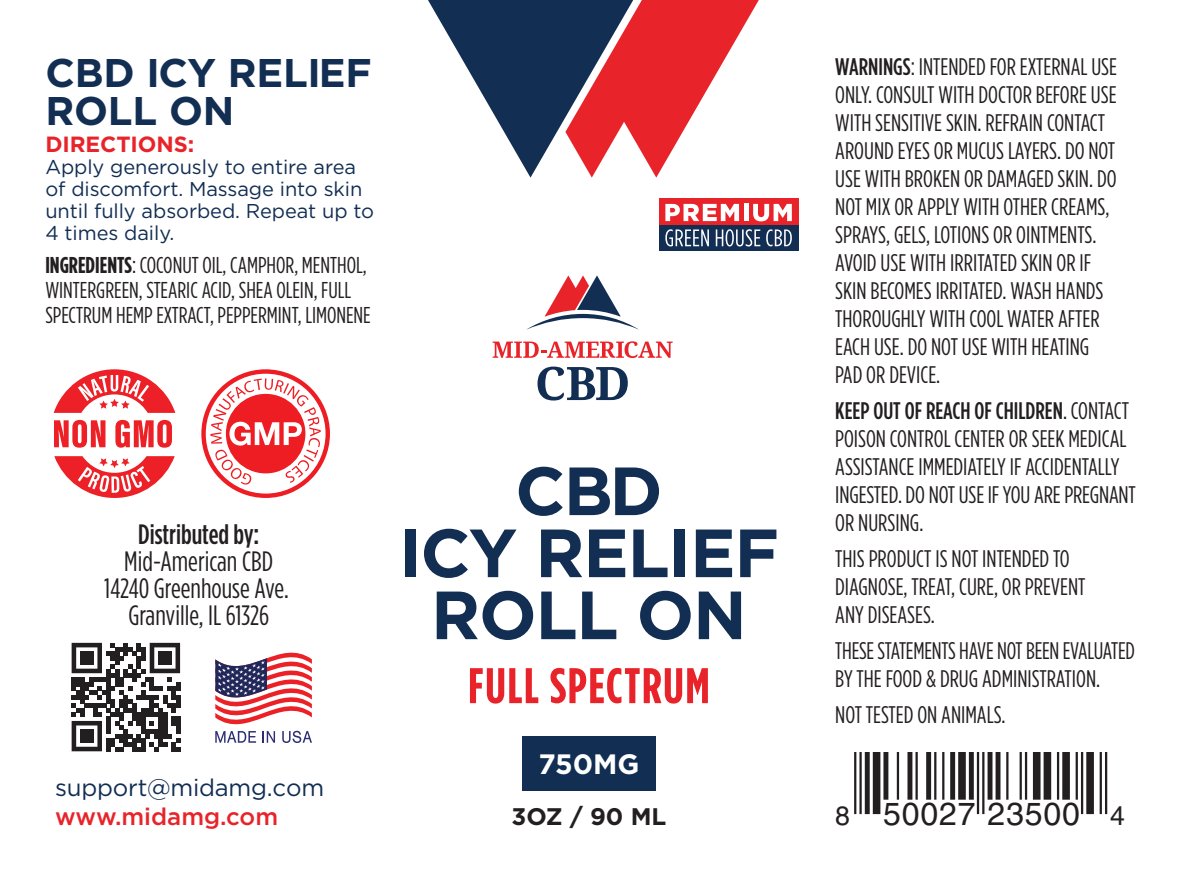
<style>
.page{position:relative;width:1181px;height:893px;background:#fff}
.page>*{position:absolute;margin:0;border:0;box-sizing:border-box;transform-origin:0 0}
.t1{font:700 68px/62px "Gotham";letter-spacing:-.02em;color:#122e53;text-align:center}
.t2{font:700 50px "Gotham Condensed";letter-spacing:.03em;color:#e8242a}
.t3{font:700 40px/37.2px "Gotham";letter-spacing:-.005em;color:#122e53}
.t4{font:32px "Helvetica";letter-spacing:.025em;color:#231f20}
.t5{font:28px/27.2px "Gotham Condensed";color:#231f20;text-align:center}
.t6{font:500 28px "Gotham Condensed";color:#231f20}
.t7{font:700 28px "Gotham";color:#fff}
.t8{font:24px/28px "Gotham Condensed";color:#231f20}
.t9{font:24px "Gotham";letter-spacing:-.01em;color:#122e53}
.t10{font:500 24px "Gotham";color:#e8242a}
.t11{font:700 24px "Gotham";color:#231f20}
.t12{font:22.8px/25.2px "Gotham Condensed";color:#231f20}
.t13{font:700 22px "Gotham";letter-spacing:-.005em;color:#e8242a}
.t14{font:20px/22px "Gotham";letter-spacing:-.005em;color:#122e53}
.s1{font-weight:700}
.s2{font-weight:500}
.s3{font-size:26.8px}
</style>
<div class="page">
<svg style="left:428px;top:0;width:331px;height:178px"></svg>
<svg style="left:537px;top:367px;width:91px;height:33px"></svg>
<svg style="left:526px;top:275px;width:113px;height:55px"></svg>
<svg style="left:493px;top:341px;width:180px;height:17px"></svg>
<div style="left:522px;top:736px;width:134px;height:55px;background:#122e53"></div>
<div style="left:659px;top:198px;width:139px;height:27px;background:#e8242a"></div>
<div style="left:659px;top:225px;width:139px;height:25px;background:#122e53"></div>
<svg style="left:665px;top:204px;width:74px;height:17px"></svg>
<hr style="left:744px;top:204px;width:4px;height:17px;background:#fff">
<svg style="left:753px;top:204px;width:39px;height:17px"></svg>
<svg style="left:665px;top:229px;width:44px;height:17px"></svg>
<svg style="left:716px;top:229px;width:44px;height:17px"></svg>
<svg style="left:766px;top:229px;width:26px;height:17px"></svg>
<svg style="left:71px;top:642px;width:110px;height:110px"></svg>
<svg style="left:72px;top:643px;width:108px;height:108px"></svg>
<div style="left:80px;top:651px;width:13px;height:13px;background:#231f20"></div>
<div style="left:158px;top:651px;width:13px;height:13px;background:#231f20"></div>
<div style="left:80px;top:729px;width:13px;height:13px;background:#231f20"></div>
<svg style="left:215px;top:652px;width:97px;height:91px"></svg>
<svg style="left:201px;top:369px;width:129px;height:129px"></svg>
<svg style="left:54px;top:420px;width:51px;height:28px"></svg>
<svg style="left:115px;top:420px;width:57px;height:28px"></svg>
<svg style="left:54px;top:369px;width:121px;height:44px"></svg>
<svg style="left:54px;top:456px;width:121px;height:42px"></svg>
<hr style="left:854px;top:752px;width:2px;height:62px;background:#231f20">
<hr style="left:859px;top:752px;width:3px;height:62px;background:#231f20">
<div style="left:865px;top:752px;width:5px;height:62px;background:#231f20"></div>
<div style="left:873px;top:752px;width:7px;height:62px;background:#231f20"></div>
<div style="left:883px;top:752px;width:5px;height:48px;background:#231f20"></div>
<hr style="left:897px;top:752px;width:2px;height:48px;background:#231f20">
<div style="left:907px;top:752px;width:5px;height:48px;background:#231f20"></div>
<hr style="left:915px;top:752px;width:3px;height:48px;background:#231f20">
<div style="left:926px;top:752px;width:5px;height:48px;background:#231f20"></div>
<hr style="left:934px;top:752px;width:2px;height:48px;background:#231f20">
<hr style="left:942px;top:752px;width:2px;height:48px;background:#231f20">
<div style="left:950px;top:752px;width:5px;height:48px;background:#231f20"></div>
<div style="left:958px;top:752px;width:8px;height:48px;background:#231f20"></div>
<div style="left:969px;top:752px;width:5px;height:48px;background:#231f20"></div>
<hr style="left:977px;top:752px;width:2px;height:62px;background:#231f20">
<hr style="left:982px;top:752px;width:2px;height:62px;background:#231f20">
<div style="left:987px;top:752px;width:5px;height:48px;background:#231f20"></div>
<div style="left:995px;top:752px;width:5px;height:48px;background:#231f20"></div>
<hr style="left:1006px;top:752px;width:2px;height:48px;background:#231f20">
<hr style="left:1019px;top:752px;width:3px;height:48px;background:#231f20">
<hr style="left:1025px;top:752px;width:2px;height:48px;background:#231f20">
<div style="left:1033px;top:752px;width:7px;height:48px;background:#231f20"></div>
<div style="left:1043px;top:752px;width:8px;height:48px;background:#231f20"></div>
<hr style="left:1057px;top:752px;width:2px;height:48px;background:#231f20">
<div style="left:1062px;top:752px;width:8px;height:48px;background:#231f20"></div>
<hr style="left:1075px;top:752px;width:3px;height:48px;background:#231f20">
<hr style="left:1081px;top:752px;width:2px;height:62px;background:#231f20">
<div style="left:1086px;top:752px;width:8px;height:62px;background:#231f20"></div>
<hr style="left:1099px;top:752px;width:3px;height:62px;background:#231f20">
<hr style="left:1105px;top:752px;width:2px;height:62px;background:#231f20">
<h3 class="t3" style="left:45px;top:54px;width:328px">CBD ICY RELIEF<br>ROLL ON</h3>
<p class="t13" style="left:45px;top:129px;width:150px">DIRECTIONS:</p>
<p class="t14" style="left:45px;top:155px;width:330px">Apply generously to entire area of discomfort. Massage into skin until fully absorbed. Repeat up to<br>4 times daily.</p>
<p class="t12" style="left:45px;top:252px;width:327px"><span class="s1">INGREDIENTS</span>: COCONUT OIL, CAMPHOR, MENTHOL,<br>WINTERGREEN, STEARIC ACID, SHEA OLEIN, FULL<br>SPECTRUM HEMP EXTRACT, PEPPERMINT, LIMONENE</p>
<p class="t6" style="left:138px;top:518px;width:123px">Distributed by:</p>
<p class="t5" style="left:104px;top:547px;width:186px">Mid-American CBD<br>14240 Greenhouse Ave.<br>Granville, IL 61326</p>
<p class="t9" style="left:55px;top:772px;width:271px">support@midamg.com</p>
<p class="t10" style="left:55px;top:800px;width:224px">www.midamg.com</p>
<h1 class="t1" style="left:399px;top:460px;width:382px">CBD<br>ICY RELIEF<br>ROLL ON</h1>
<h2 class="t2" style="left:468px;top:656px;width:243px">FULL SPECTRUM</h2>
<p class="t7" style="left:538px;top:746px;width:102px">750MG</p>
<p class="t11" style="left:511px;top:800px;width:156px">3OZ / 90 ML</p>
<p class="t8" style="left:835px;top:53px;width:283px"><span class="s2">WARNINGS</span>: INTENDED FOR EXTERNAL USE ONLY. CONSULT WITH DOCTOR BEFORE USE WITH SENSITIVE SKIN. REFRAIN CONTACT AROUND EYES OR MUCUS LAYERS. DO NOT USE WITH BROKEN OR DAMAGED SKIN. DO NOT MIX OR APPLY WITH OTHER CREAMS, SPRAYS, GELS, LOTIONS OR OINTMENTS.<br>AVOID USE WITH IRRITATED SKIN OR IF SKIN BECOMES IRRITATED. WASH HANDS THOROUGHLY WITH COOL WATER AFTER EACH USE. DO NOT USE WITH HEATING PAD OR DEVICE.</p>
<p class="t8" style="left:835px;top:397px;width:302px"><span class="s2">KEEP OUT OF REACH OF CHILDREN</span>. CONTACT POISON CONTROL CENTER OR SEEK MEDICAL ASSISTANCE IMMEDIATELY IF ACCIDENTALLY INGESTED. DO NOT USE IF YOU ARE PREGNANT OR NURSING.</p>
<p class="t8" style="left:835px;top:545px;width:252px">THIS PRODUCT IS NOT INTENDED TO<br>DIAGNOSE, TREAT, CURE, OR PREVENT<br>ANY DISEASES.</p>
<p class="t8" style="left:835px;top:637px;width:301px">THESE STATEMENTS HAVE NOT BEEN EVALUATED<br>BY THE FOOD &amp; DRUG ADMINISTRATION.</p>
<p class="t8" style="left:835px;top:701px;width:172px">NOT TESTED ON ANIMALS.</p>
<h3 class="t4" style="left:835px;top:795px;width:291px"><span class="s3">8</span> 50027 23500 <span class="s3">4</span></h3>
</div>
